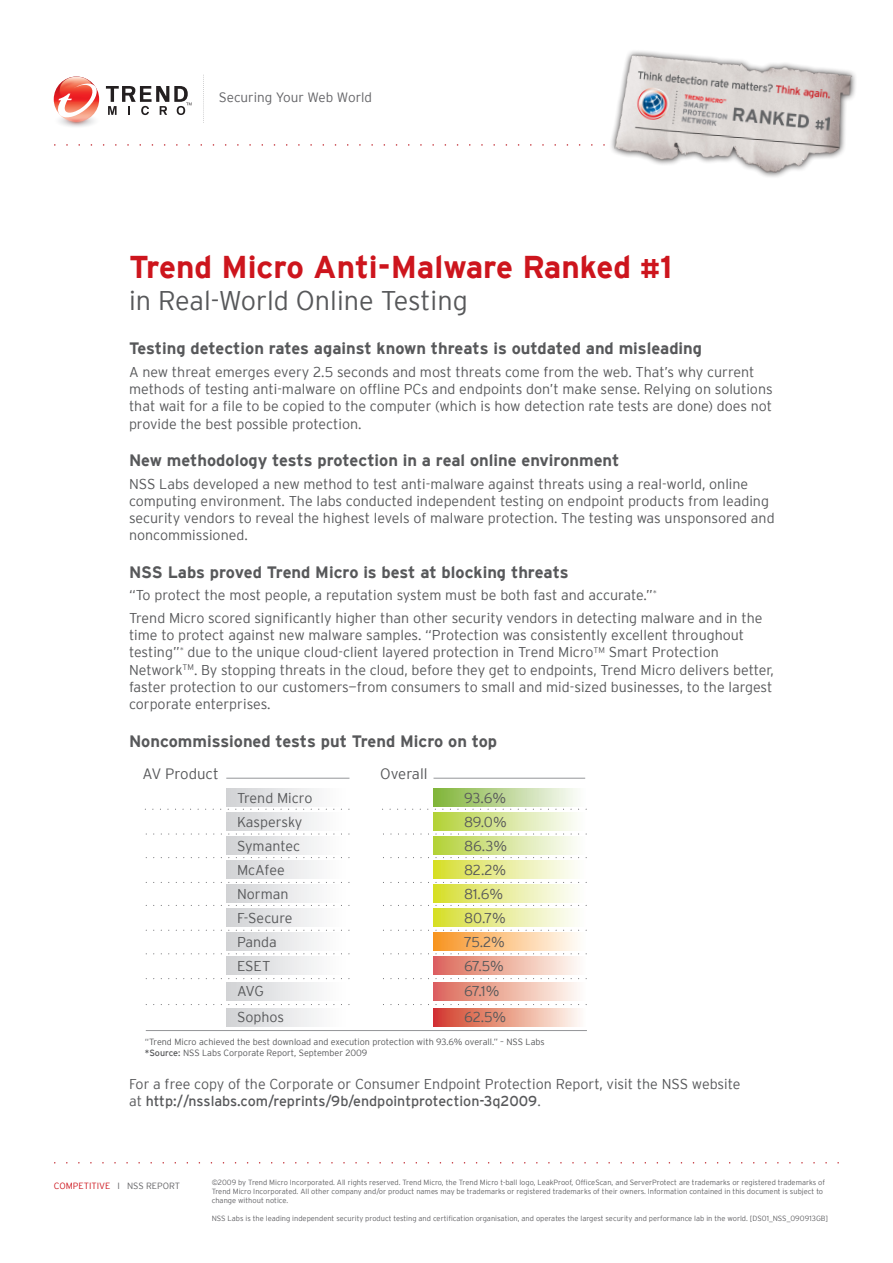
<style>
.page{position:relative;width:893px;height:1263px;background:#fff}
.page>*{position:absolute;margin:0;border:0;box-sizing:border-box;transform-origin:0 0}
.t1{font:700 31.5px "Interstate";color:#cd151d}
.t2{font:300 27px "Interstate";color:#57585a}
.t3{font:700 16.5px "Interstate";color:#57585a}
.t4{font:300 15px "Interstate";color:#57585a}
.Body{font:300 14.25px/17.2px "Interstate";color:#57585a}
.t5{font:300 13.5px "Interstate";color:#636366}
.t6{font:300 9px "Interstate";color:#57585a}
.t7{font:300 9px "Interstate";color:#cd151d}
.Copyright{font:300 7.5px/9px "Interstate";color:#636366}
.s1{font-size:27px}
.s2{font-weight:400}
.s3{color:#636366}
</style>
<div class="page">
<div style="left:226px;top:1009px;width:122px;height:17px;background:linear-gradient(to right,#d1d3d5,#fff)"></div>
<svg style="left:146px;top:1004px;width:203px;height:1px"></svg>
<div style="left:433px;top:1009px;width:154px;height:17px;background:linear-gradient(to right,#d23d27,#fffff6)"></div>
<svg style="left:383px;top:1004px;width:203px;height:1px"></svg>
<div style="left:226px;top:789px;width:122px;height:17px;background:linear-gradient(to right,#d1d3d5,#fff)"></div>
<div style="left:226px;top:813px;width:122px;height:17px;background:linear-gradient(to right,#d1d3d5,#fff)"></div>
<div style="left:226px;top:836px;width:122px;height:18px;background:linear-gradient(to right,#d1d3d5,#fff)"></div>
<div style="left:226px;top:861px;width:122px;height:17px;background:linear-gradient(to right,#d1d3d5,#fff)"></div>
<div style="left:226px;top:884px;width:122px;height:18px;background:linear-gradient(to right,#d1d3d5,#fff)"></div>
<div style="left:226px;top:909px;width:122px;height:17px;background:linear-gradient(to right,#d1d3d5,#fff)"></div>
<div style="left:226px;top:932px;width:122px;height:18px;background:linear-gradient(to right,#d1d3d5,#fff)"></div>
<div style="left:226px;top:957px;width:122px;height:17px;background:linear-gradient(to right,#d1d3d5,#fff)"></div>
<svg style="left:145px;top:809px;width:204px;height:1px"></svg>
<svg style="left:146px;top:833px;width:203px;height:1px"></svg>
<svg style="left:146px;top:857px;width:203px;height:1px"></svg>
<svg style="left:146px;top:882px;width:203px;height:1px"></svg>
<svg style="left:146px;top:905px;width:203px;height:1px"></svg>
<svg style="left:146px;top:930px;width:203px;height:1px"></svg>
<svg style="left:146px;top:953px;width:203px;height:1px"></svg>
<div style="left:433px;top:813px;width:154px;height:17px;background:linear-gradient(to right,#b4d13c,#fff)"></div>
<div style="left:433px;top:789px;width:154px;height:17px;background:linear-gradient(to right,#81b439,#fffeff)"></div>
<div style="left:433px;top:836px;width:154px;height:18px;background:linear-gradient(to right,#b4d13c,#fff)"></div>
<svg style="left:433px;top:861px;width:142px;height:17px;background:#e8ed97"></svg>
<svg style="left:433px;top:884px;width:142px;height:18px;background:#e8ed97"></svg>
<svg style="left:433px;top:909px;width:142px;height:17px;background:#e8ed97"></svg>
<div style="left:433px;top:932px;width:154px;height:18px;background:linear-gradient(to right,#f89423,#fff)"></div>
<div style="left:433px;top:957px;width:154px;height:17px;background:linear-gradient(to right,#dc6857,#fffff8)"></div>
<hr style="left:226px;top:778px;width:123px;height:1px;background:#939598">
<hr style="left:433px;top:778px;width:152px;height:1px;background:#939598">
<svg style="left:382px;top:809px;width:204px;height:1px"></svg>
<svg style="left:383px;top:833px;width:203px;height:1px"></svg>
<svg style="left:383px;top:857px;width:203px;height:1px"></svg>
<svg style="left:383px;top:882px;width:203px;height:1px"></svg>
<svg style="left:383px;top:905px;width:203px;height:1px"></svg>
<svg style="left:383px;top:930px;width:203px;height:1px"></svg>
<svg style="left:383px;top:953px;width:203px;height:1px"></svg>
<div style="left:226px;top:983px;width:122px;height:17px;background:linear-gradient(to right,#d1d3d5,#fff)"></div>
<svg style="left:146px;top:978px;width:203px;height:1px"></svg>
<div style="left:433px;top:983px;width:154px;height:17px;background:linear-gradient(to right,#dc6857,#fffff8)"></div>
<svg style="left:383px;top:978px;width:203px;height:1px"></svg>
<hr style="left:146px;top:1030px;width:441px;height:1px;background:#939598">
<img style="left:604px;top:51px;width:252px;height:126px">
<svg style="left:203px;top:75px;width:1px;height:48px"></svg>
<svg style="left:55px;top:1162px;width:783px;height:1px"></svg>
<svg style="left:55px;top:144px;width:549px;height:2px"></svg>
<svg style="left:53px;top:77px;width:47px;height:50px"></svg>
<img style="left:76px;top:108px;width:23px;height:14px">
<svg style="left:106px;top:86px;width:86px;height:29px"></svg>
<p class="t5" style="left:219px;top:90px;width:155px">Securing Your Web World</p>
<p class="t1" style="left:129px;top:249px;width:545px">Trend Micro Anti-Malware Ranked <span class="s1">#</span>1</p>
<p class="t2" style="left:129px;top:286px;width:340px">in Real-World Online Testing</p>
<h2 class="t3" style="left:129px;top:339px;width:575px">Testing detection rates against known threats is outdated and misleading</h2>
<p class="Body" style="left:129px;top:363px;width:645px">A new threat emerges every 2.5 seconds and most threats come from the web. That’s why current methods of testing anti-malware on offline PCs and endpoints don’t make sense. Relying on solutions that wait for a file to be copied to the computer (which is how detection rate tests are done) does not provide the best possible protection.</p>
<h2 class="t3" style="left:129px;top:451px;width:492px">New methodology tests protection in a real online environment</h2>
<p class="Body" style="left:129px;top:475px;width:647px">NSS Labs developed a new method to test anti-malware against threats using a real-world, online computing environment. The labs conducted independent testing on endpoint products from leading security vendors to reveal the highest levels of malware protection. The testing was unsponsored and noncommissioned.</p>
<h2 class="t3" style="left:129px;top:563px;width:441px">NSS Labs proved Trend Micro is best at blocking threats</h2>
<p class="Body" style="left:129px;top:586px;width:529px">“To protect the most people, a reputation system must be both fast and accurate.”<sup>*</sup></p>
<p class="Body" style="left:129px;top:609px;width:646px">Trend Micro scored significantly higher than other security vendors in detecting malware and in the time to protect against new malware samples. “Protection was consistently excellent throughout testing”<sup>*</sup> due to the unique cloud-client layered protection in Trend Micro<sup>TM</sup> Smart Protection Network<sup>TM</sup>. By stopping threats in the cloud, before they get to endpoints, Trend Micro delivers better, faster protection to our customers—from consumers to small and mid-sized businesses, to the largest corporate enterprises.</p>
<h2 class="t3" style="left:129px;top:731px;width:370px">Noncommissioned tests put Trend Micro on top</h2>
<p class="t4" style="left:142px;top:765px;width:78px">AV Product</p>
<p class="t4" style="left:380px;top:765px;width:49px">Overall</p>
<p class="Body" style="left:237px;top:789px;width:77px">Trend Micro</p>
<p class="Body" style="left:464px;top:789px;width:43px">93.6%</p>
<p class="Body" style="left:237px;top:813px;width:67px">Kaspersky</p>
<p class="Body" style="left:464px;top:813px;width:44px">89.0%</p>
<p class="Body" style="left:237px;top:837px;width:65px">Symantec</p>
<p class="Body" style="left:464px;top:837px;width:44px">86.3%</p>
<p class="Body" style="left:237px;top:861px;width:49px">McAfee</p>
<p class="Body" style="left:464px;top:861px;width:44px">82.2%</p>
<p class="Body" style="left:237px;top:885px;width:53px">Norman</p>
<p class="Body" style="left:464px;top:885px;width:41px">81.6%</p>
<p class="Body" style="left:237px;top:909px;width:57px">F-Secure</p>
<p class="Body" style="left:464px;top:909px;width:43px">80.7%</p>
<p class="Body" style="left:237px;top:933px;width:41px">Panda</p>
<p class="Body" style="left:464px;top:933px;width:42px">75.2%</p>
<p class="Body" style="left:237px;top:957px;width:35px">ESET</p>
<p class="Body" style="left:464px;top:957px;width:41px">67.5%</p>
<p class="Body" style="left:237px;top:983px;width:28px">AVG</p>
<p class="Body" style="left:464px;top:983px;width:37px">67.1%</p>
<p class="Body" style="left:237px;top:1008px;width:49px">Sophos</p>
<p class="Body" style="left:464px;top:1008px;width:44px">62.5%</p>
<p class="t6" style="left:145px;top:1036px;width:401px">“Trend Micro achieved the best download and execution protection with 93.6% overall.” – NSS Labs</p>
<p class="t6" style="left:145px;top:1047px;width:224px"><span class="s2">*Source:</span> NSS Labs Corporate Report, September 2009</p>
<p class="Body" style="left:129px;top:1075px;width:613px">For a free copy of the Corporate or Consumer Endpoint Protection Report, visit the NSS website at <span class="s2">http://nsslabs.com/reprints/9b/endpointprotection-3q2009</span>.</p>
<p class="t7" style="left:54px;top:1181px;width:128px">COMPETITIVE <span class="s3">I NSS REPORT</span></p>
<p class="Copyright" style="left:212px;top:1177px;width:615px">©2009 by Trend Micro Incorporated. All rights reserved. Trend Micro, the Trend Micro t-ball logo, LeakProof, OfficeScan, and ServerProtect are trademarks or registered trademarks of<br>Trend Micro Incorporated. All other company and/or product names may be trademarks or registered trademarks of their owners. Information contained in this document is subject to change without notice.</p>
<p class="Copyright" style="left:212px;top:1213px;width:618px">NSS Labs is the leading independent security product testing and certification organisation, and operates the largest security and performance lab in the world. [DS01_NSS_090913GB]</p>
</div>
